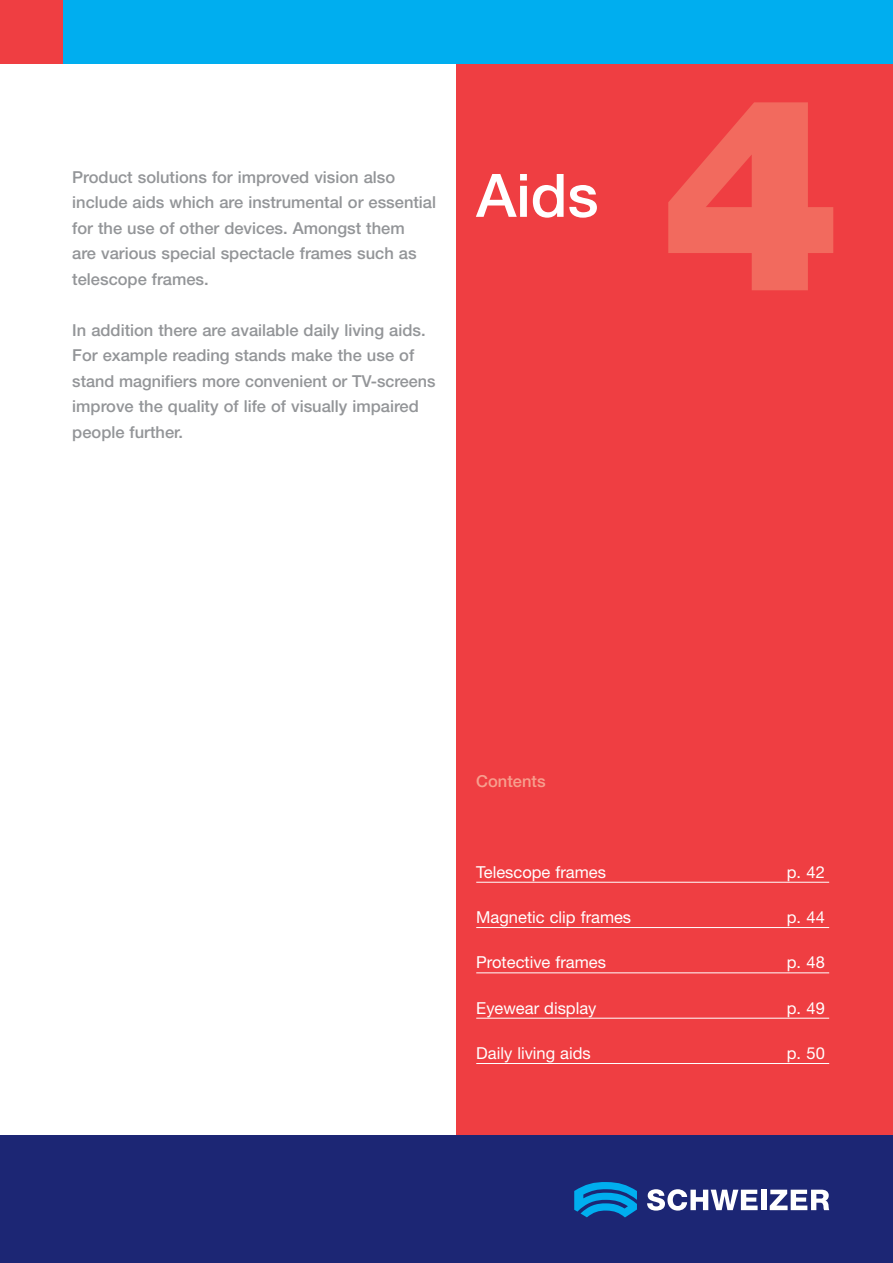
<style>
.page{position:relative;width:893px;height:1263px;background:#fff}
.page>*{position:absolute;margin:0;border:0;box-sizing:border-box;transform-origin:0 0}
.t1{font:900 270px "Helvetica Neue";color:#f26a5e}
.t2{font:500 60px "Helvetica Neue";color:#fff}
.t3{font:500 16.5px/25.5px "Helvetica Neue";color:#939598}
.t4{font:16.5px "Helvetica Neue";color:#fff}
.t5{font:500 16.5px "Helvetica Neue";color:#f79f8e}
</style>
<div class="page">
<div style="left:456px;top:64px;width:437px;height:1071px;background:#ef3e42"></div>
<hr style="left:476px;top:882px;width:353px;height:1px;background:#fff">
<hr style="left:476px;top:927px;width:353px;height:1px;background:#fff">
<hr style="left:476px;top:972px;width:353px;height:1px;background:#fff">
<hr style="left:476px;top:1018px;width:353px;height:1px;background:#fff">
<hr style="left:476px;top:1063px;width:353px;height:1px;background:#fff">
<div style="left:0;top:0;width:64px;height:64px;background:#ef3e42"></div>
<div style="left:64px;top:0;width:829px;height:64px;background:#00aeef"></div>
<div style="left:0;top:1135px;width:893px;height:128px;background:#1c2674"></div>
<svg style="left:647px;top:1189px;width:111px;height:21px"></svg>
<div style="left:761px;top:1190px;width:6px;height:20px;background:#fff"></div>
<svg style="left:770px;top:1190px;width:59px;height:20px"></svg>
<svg style="left:574px;top:1182px;width:63px;height:35px"></svg>
<p class="t3" style="left:72px;top:166px;width:365px">Product solutions for improved vision also include aids which are instrumental or essential for the use of other devices. Amongst them<br>are various special spectacle frames such as telescope frames.</p>
<p class="t3" style="left:72px;top:319px;width:365px">In addition there are available daily living aids.<br>For example reading stands make the use of stand magnifiers more convenient or TV-screens improve the quality of life of visually impaired people further.</p>
<h2 class="t2" style="left:476px;top:174px;width:124px">Aids</h2>
<h1 class="t1" style="left:660px;top:97px;width:182px">4</h1>
<p class="t5" style="left:476px;top:775px;width:71px">Contents</p>
<p class="t4" style="left:476px;top:866px;width:131px">Telescope frames</p>
<p class="t4" style="left:787px;top:866px;width:40px">p. 42</p>
<p class="t4" style="left:476px;top:911px;width:156px">Magnetic clip frames</p>
<p class="t4" style="left:787px;top:911px;width:40px">p. 44</p>
<p class="t4" style="left:476px;top:956px;width:131px">Protective frames</p>
<p class="t4" style="left:787px;top:956px;width:40px">p. 48</p>
<p class="t4" style="left:476px;top:1002px;width:122px">Eyewear display</p>
<p class="t4" style="left:787px;top:1002px;width:40px">p. 49</p>
<p class="t4" style="left:476px;top:1047px;width:116px">Daily living aids</p>
<p class="t4" style="left:787px;top:1047px;width:40px">p. 50</p>
</div>
